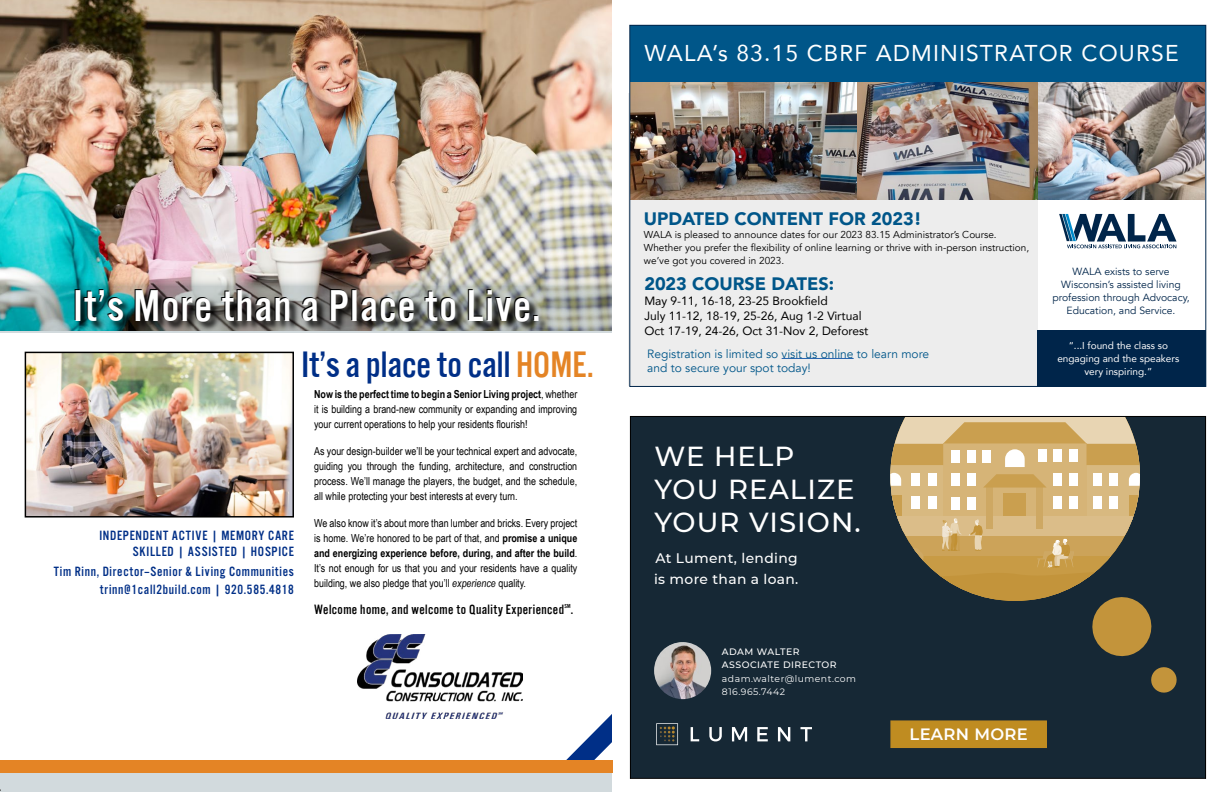
<style>
.page{position:relative;width:1224px;height:792px;background:#fff}
.page>*{position:absolute;margin:0;border:0;box-sizing:border-box;transform-origin:0 0}
.t1{font:46px "Alternate Gothic No 3";letter-spacing:.03em;color:#fff}
.t2{font:38px "Alternate Gothic No 3";color:#002f87}
.t3{font:500 27.5px/33px "Montserrat";letter-spacing:.04em;color:#fff}
.t4{font:22.8px "Avenir";letter-spacing:.05em;color:#fff}
.t5{font:900 18px "Avenir";color:#005689}
.t6{font:600 16.4px "Montserrat";letter-spacing:.02em;color:#fff}
.t7{font:14px/16px "Alternate Got No 3 D";letter-spacing:.05em;color:#002f87;text-align:right}
.t8{font:14px "Alternate Gothic No 3";letter-spacing:.03em;color:#000}
.t9{font:500 13.8px/20.8px "Montserrat";letter-spacing:.025em;color:#fff}
.t10{font:12px/15px "Avenir";color:#000}
.t11{font:12px/14px "Avenir";color:#005689}
.t12{font:11px/15px "Arial Narrow";color:#000;text-align:justify}
.t13{font:10.4px/13.2px "Avenir";color:#00254a;text-align:center}
.t14{font:10px/13px "Avenir";color:#000}
.t15{font:10px/13px "Avenir";color:#fff;text-align:center}
.t16{font:9.3px/13.5px "Montserrat";letter-spacing:.05em;color:#fff}
.t17{font:500 9.3px/13.5px "Montserrat";letter-spacing:.05em;color:#fff}
.t18{font:6px "Alternate Gothic No 3";color:#000}
.s1{color:#e48425}
.s2{font-weight:700}
.s3{font-style:italic}
</style>
<div class="page">
<img style="left:0;top:0;width:612px;height:278px">
<img style="left:27px;top:354px;width:265px;height:162px">
<div style="left:25px;top:352px;width:269px;height:166px;border:1px solid #000"></div>
<img style="left:0;top:278px;width:612px;height:55px">
<img style="left:358px;top:635px;width:102px;height:84px">
<div style="left:0;top:763px;width:612px;height:29px;background:#d2dadd"></div>
<div style="left:0;top:760px;width:612px;height:13px;background:#e48425"></div>
<img style="left:76px;top:290px;width:473px;height:42px">
<svg style="left:460px;top:672px;width:153px;height:101px"></svg>
<div style="left:628px;top:94px;width:410px;height:292px;background:#ededed"></div>
<img style="left:857px;top:81px;width:347px;height:118px">
<img style="left:631px;top:81px;width:226px;height:118px">
<div style="left:630px;top:25px;width:576px;height:56px;background:#005689"></div>
<div style="left:630px;top:416px;width:576px;height:362px;background:#162835"></div>
<svg style="left:656px;top:723px;width:22px;height:22px"></svg>
<svg style="left:691px;top:727px;width:8px;height:14px"></svg>
<svg style="left:709px;top:727px;width:13px;height:14px"></svg>
<svg style="left:732px;top:727px;width:15px;height:14px"></svg>
<svg style="left:778px;top:727px;width:12px;height:14px"></svg>
<svg style="left:801px;top:727px;width:11px;height:14px"></svg>
<svg style="left:757px;top:727px;width:11px;height:14px"></svg>
<img style="left:654px;top:642px;width:57px;height:57px;border-radius:29px">
<div style="left:891px;top:721px;width:155px;height:26px;background:#bf8c21"></div>
<div style="left:890px;top:720px;width:157px;height:28px;border:1px solid #c08b22"></div>
<div style="left:890px;top:516px;width:250px;height:19px;background:#dbbd89"></div>
<div style="left:890px;top:465px;width:55px;height:51px;background:#d8b980"></div>
<svg style="left:890px;top:509px;width:11px;height:7px"></svg>
<div style="left:1085px;top:465px;width:55px;height:51px;background:#d8b980"></div>
<svg style="left:1129px;top:509px;width:11px;height:7px"></svg>
<div style="left:943px;top:443px;width:144px;height:73px;background:#d6b477"></div>
<div style="left:967px;top:497px;width:9px;height:13px;background:#fff"></div>
<div style="left:951px;top:497px;width:9px;height:13px;background:#fff"></div>
<div style="left:1004px;top:493px;width:22px;height:23px;background:#ca9f4f"></div>
<div style="left:1037px;top:485px;width:6px;height:43px;background:#cea863"></div>
<div style="left:987px;top:485px;width:6px;height:43px;background:#cea863"></div>
<svg style="left:890px;top:473px;width:250px;height:36px"></svg>
<svg style="left:890px;top:418px;width:250px;height:49px"></svg>
<svg style="left:1151px;top:667px;width:26px;height:26px"></svg>
<svg style="left:890px;top:518px;width:262px;height:139px"></svg>
<hr style="left:782px;top:358px;width:72px;height:1px;background:#2764b0">
<svg style="left:1059px;top:214px;width:118px;height:34px"></svg>
<div style="left:1038px;top:331px;width:168px;height:56px;background:#00254a"></div>
<h3 class="t4" style="left:644px;top:35px;width:536px">WALA’s 83.15 CBRF ADMINISTRATOR COURSE</h3>
<h1 class="t1" style="left:73px;top:281px;width:468px">It’s More than a Place to Live.</h1>
<p class="t7" style="left:99px;top:528px;width:196px">INDEPENDENT ACTIVE | MEMORY CARE<br>SKILLED | ASSISTED | HOSPICE</p>
<p class="t7" style="left:54px;top:563px;width:242px;line-height:18px">Tim Rinn, Director–Senior &amp; Living Communities trinn@1call2build.com | 920.585.4818</p>
<h2 class="t2" style="left:301px;top:344px;width:294px">It’s a place to call <span class="s1">HOME.</span></h2>
<p class="t12" style="left:314px;top:387px;width:265px"><span class="s2">Now is the perfect time to begin a Senior Living project</span>, whether it is building a brand-new community or expanding and improving your current operations to help your residents flourish!</p>
<p class="t12" style="left:314px;top:444px;width:265px">As your design-builder we’ll be your technical expert and advocate, guiding you through the funding, architecture, and construction process. We’ll manage the players, the budget, and the schedule, all while protecting your best interests at every turn.</p>
<p class="t12" style="left:314px;top:515px;width:265px">We also know it’s about more than lumber and bricks. Every project is home. We’re honored to be part of that, and <span class="s2">promise a unique and energizing experience before, during, and after the build</span>.<br>It’s not enough for us that you and your residents have a quality building, we also pledge that you’ll <span class="s3">experience</span> quality.</p>
<p class="t8" style="left:314px;top:602px;width:251px">Welcome home, and welcome to Quality Experienced</p>
<p class="t18" style="left:564px;top:603px;width:8px">SM</p>
<p class="t8" style="left:571px;top:602px;width:4px">.</p>
<h3 class="t5" style="left:644px;top:203px;width:279px">UPDATED CONTENT FOR 2023!</h3>
<p class="t14" style="left:644px;top:228px;width:387px">WALA is pleased to announce dates for our 2023 83.15 Administrator’s Course.<br>Whether you prefer the flexibility of online learning or thrive with in-person instruction, we’ve got you covered in 2023.</p>
<h3 class="t5" style="left:644px;top:268px;width:191px">2023 COURSE DATES:</h3>
<p class="t10" style="left:644px;top:293px;width:226px">May 9-11, 16-18, 23-25 Brookfield<br>July 11-12, 18-19, 25-26, Aug 1-2 Virtual<br>Oct 17-19, 24-26, Oct 31-Nov 2, Deforest</p>
<p class="t11" style="left:647px;top:347px;width:283px">Registration is limited so visit us online to learn more and to secure your spot today!</p>
<p class="t13" style="left:1053px;top:265px;width:139px">WALA exists to serve<br>Wisconsin’s assisted living profession through Advocacy,<br>Education, and Service.</p>
<p class="t15" style="left:1057px;top:338px;width:123px">“...I found the class so engaging and the speakers very inspiring.”</p>
<h3 class="t3" style="left:655px;top:438px;width:208px">WE HELP<br>YOU REALIZE<br>YOUR VISION.</h3>
<p class="t9" style="left:654px;top:547px;width:146px">At Lument, lending is more than a loan.</p>
<p class="t17" style="left:722px;top:644px;width:116px">ADAM WALTER<br>ASSOCIATE DIRECTOR</p>
<p class="t16" style="left:722px;top:671px;width:136px">adam.walter@lument.com<br>816.965.7442</p>
<h3 class="t6" style="left:910px;top:722px;width:120px">LEARN MORE</h3>
</div>
